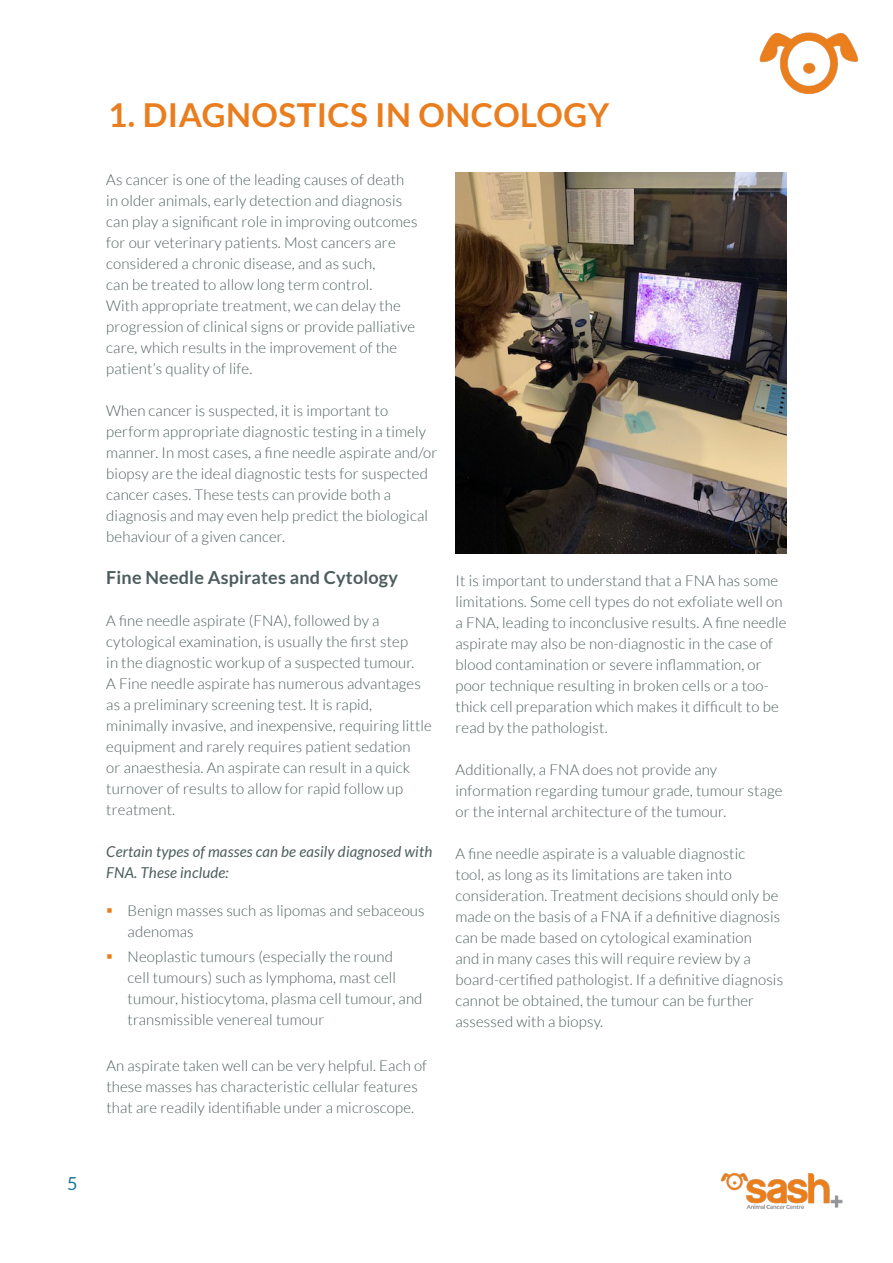
<style>
.page{position:relative;width:893px;height:1263px;background:#fff}
.page>*{position:absolute;margin:0;border:0;box-sizing:border-box;transform-origin:0 0}
.t1{font:700 33px "Lato";letter-spacing:.015em;color:#ea7d1e}
.t2{font:700 18px "Lato";letter-spacing:.01em;color:#4d5d5d}
.t3{font:18px "Lato";color:#18769a}
.t4{font:300 15px/21px "Lato";letter-spacing:.01em;color:#4d5d5d}
.t5{font:italic 15px/21px "Lato";letter-spacing:.01em;color:#4d5d5d}
.s1{color:#ea7d1e}
</style>
<div class="page">
<img style="left:759px;top:32px;width:99px;height:63px">
<img style="left:720px;top:1172px;width:123px;height:37px">
<img style="left:456px;top:173px;width:330px;height:380px">
<p class="t3" style="left:67px;top:1173px;width:12px">5</p>
<h1 class="t1" style="left:108px;top:96px;width:502px">1. DIAGNOSTICS IN ONCOLOGY</h1>
<p class="t4" style="left:106px;top:169px;width:313px">As cancer is one of the leading causes of death in older animals, early detection and diagnosis can play a significant role in improving outcomes for our veterinary patients. Most cancers are considered a chronic disease, and as such,<br>can be treated to allow long term control.<br>With appropriate treatment, we can delay the progression of clinical signs or provide palliative care, which results in the improvement of the patient’s quality of life.</p>
<p class="t4" style="left:106px;top:400px;width:333px">When cancer is suspected, it is important to perform appropriate diagnostic testing in a timely manner. In most cases, a fine needle aspirate and/or biopsy are the ideal diagnostic tests for suspected cancer cases. These tests can provide both a diagnosis and may even help predict the biological behaviour of a given cancer.</p>
<p class="t2" style="left:106px;top:567px;width:293px">Fine Needle Aspirates and Cytology</p>
<p class="t4" style="left:106px;top:610px;width:327px">A fine needle aspirate (FNA), followed by a cytological examination, is usually the first step<br>in the diagnostic workup of a suspected tumour.<br>A Fine needle aspirate has numerous advantages as a preliminary screening test. It is rapid, minimally invasive, and inexpensive, requiring little equipment and rarely requires patient sedation<br>or anaesthesia. An aspirate can result in a quick turnover of results to allow for rapid follow up treatment.</p>
<p class="t5" style="left:106px;top:841px;width:327px">Certain types of masses can be easily diagnosed with<br>FNA. These include:</p>
<p class="t4" style="left:128px;top:900px;width:299px;text-indent:-21px"><span class="s1">▪</span> Benign masses such as lipomas and sebaceous adenomas</p>
<p class="t4" style="left:128px;top:946px;width:296px;text-indent:-21px"><span class="s1">▪</span> Neoplastic tumours (especially the round<br>cell tumours) such as lymphoma, mast cell tumour, histiocytoma, plasma cell tumour, and transmissible venereal tumour</p>
<p class="t4" style="left:106px;top:1055px;width:322px">An aspirate taken well can be very helpful. Each of these masses has characteristic cellular features that are readily identifiable under a microscope.</p>
<p class="t4" style="left:455px;top:570px;width:332px">It is important to understand that a FNA has some limitations. Some cell types do not exfoliate well on a FNA, leading to inconclusive results. A fine needle aspirate may also be non-diagnostic in the case of blood contamination or severe inflammation, or poor technique resulting in broken cells or a too&shy;thick cell preparation which makes it difficult to be read by the pathologist.</p>
<p class="t4" style="left:455px;top:759px;width:328px">Additionally, a FNA does not provide any information regarding tumour grade, tumour stage or the internal architecture of the tumour.</p>
<p class="t4" style="left:455px;top:843px;width:329px">A fine needle aspirate is a valuable diagnostic<br>tool, as long as its limitations are taken into consideration. Treatment decisions should only be made on the basis of a FNA if a definitive diagnosis can be made based on cytological examination<br>and in many cases this will require review by a board-certified pathologist. If a definitive diagnosis cannot be obtained, the tumour can be further assessed with a biopsy.</p>
</div>
